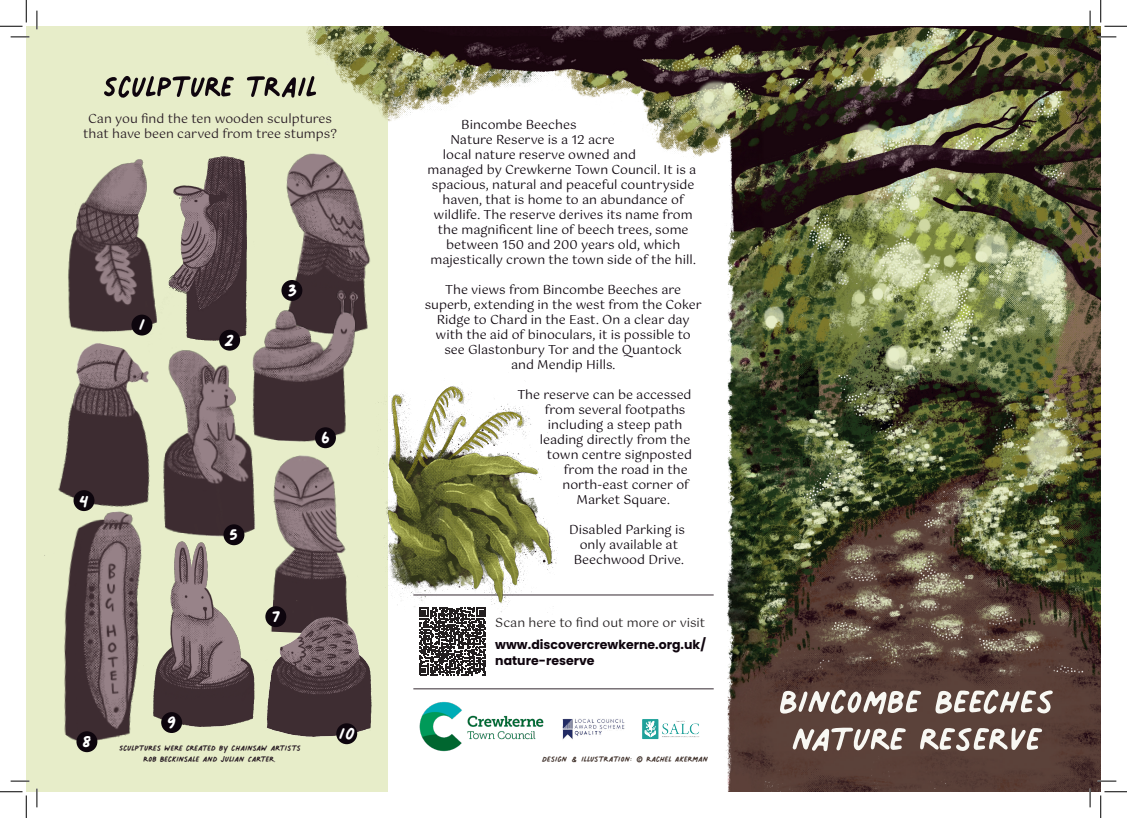
<style>
.page{position:relative;width:1127px;height:818px;background:#fff}
.page>*{position:absolute;margin:0;border:0;box-sizing:border-box;transform-origin:0 0}
.t1{font:68.75px "Palmer Lake Print";color:#f8f8f3}
.t2{font:62.5px "Palmer Lake Print";color:#0f050e;scale:.9 1}
.t3{font:37.25px "Palmer Lake Print";color:#fff}
.t4{font:16.25px "Palmer Lake Print";color:#261922}
.t5{font:16.25px "Palmer Lake Print";color:#42332d}
.t6{font:12.5px/15px "Gotu";color:#0d050d;text-align:center}
.t7{font:700 12.5px/22.5px "Poppins";color:#0f050e}
.t8{font:12.5px/15px "Gotu";color:#261922;text-align:center}
.s1{font-family:"Gotu";font-weight:400;color:#231f20}
</style>
<div class="page">
<img style="left:26px;top:26px;width:1074px;height:766px">
<img style="left:633px;top:714px;width:75px;height:30px">
<img style="left:418px;top:701px;width:129px;height:52px">
<img style="left:558px;top:714px;width:70px;height:28px">
<svg style="left:419px;top:617px;width:67px;height:58px"></svg>
<hr style="left:413px;top:688px;width:300px;height:1px;background:#342830">
<hr style="left:413px;top:595px;width:300px;height:1px;background:#342830">
<img style="left:372px;top:370px;width:188px;height:247px">
<img style="left:65px;top:150px;width:94px;height:186px">
<div style="left:131px;top:315px;width:21px;height:20px;background:#0d050d;border-radius:50%"></div>
<img style="left:260px;top:450px;width:107px;height:185px">
<svg style="left:265px;top:606px;width:21px;height:21px"></svg>
<img style="left:159px;top:146px;width:97px;height:199px">
<div style="left:219px;top:330px;width:21px;height:21px;background:#0d050d;border-radius:50%"></div>
<img style="left:268px;top:148px;width:116px;height:192px">
<div style="left:281px;top:280px;width:21px;height:21px;background:#0d050d;border-radius:50%"></div>
<img style="left:44px;top:338px;width:137px;height:160px">
<div style="left:73px;top:490px;width:21px;height:21px;background:#0d050d;border-radius:50%"></div>
<img style="left:153px;top:345px;width:117px;height:201px">
<div style="left:223px;top:524px;width:21px;height:21px;background:#0d050d;border-radius:50%"></div>
<img style="left:244px;top:286px;width:120px;height:158px">
<div style="left:315px;top:427px;width:21px;height:21px;background:#0d050d;border-radius:50%"></div>
<img style="left:40px;top:498px;width:127px;height:258px">
<div style="left:76px;top:731px;width:21px;height:21px;background:#0d050d;border-radius:50%"></div>
<img style="left:143px;top:532px;width:117px;height:196px">
<div style="left:161px;top:712px;width:21px;height:21px;background:#0d050d;border-radius:50%"></div>
<img style="left:261px;top:609px;width:115px;height:129px">
<div style="left:336px;top:723px;width:21px;height:21px;background:#0d050d;border-radius:50%"></div>
<svg style="left:11px;top:36px;width:18px;height:2px"></svg>
<svg style="left:1097px;top:36px;width:18px;height:2px"></svg>
<svg style="left:11px;top:780px;width:18px;height:2px"></svg>
<svg style="left:1097px;top:780px;width:18px;height:2px"></svg>
<svg style="left:36px;top:11px;width:2px;height:18px"></svg>
<svg style="left:36px;top:788px;width:2px;height:19px"></svg>
<svg style="left:1088px;top:11px;width:2px;height:18px"></svg>
<svg style="left:1088px;top:788px;width:2px;height:19px"></svg>
<svg style="left:0;top:0;width:27px;height:27px"></svg>
<svg style="left:0;top:791px;width:27px;height:27px"></svg>
<svg style="left:1100px;top:0;width:26px;height:27px"></svg>
<svg style="left:1100px;top:791px;width:26px;height:27px"></svg>
<p class="t2" style="left:103px;top:55px;width:240px">Sculpture trail</p>
<p class="t8" style="left:83px;top:111px;width:255px">Can you find the ten wooden sculptures that have been carved from tree stumps?</p>
<p class="t6" style="left:461px;top:117px;width:117px">Bincombe Beeches</p>
<p class="t6" style="left:450px;top:132px;width:166px">Nature Reserve is a 12 acre</p>
<p class="t6" style="left:443px;top:147px;width:194px">local nature reserve owned and</p>
<p class="t6" style="left:427px;top:162px;width:270px">managed by Crewkerne Town Council. It is a</p>
<p class="t6" style="left:432px;top:177px;width:264px">spacious, natural and peaceful countryside</p>
<p class="t6" style="left:442px;top:192px;width:243px">haven, that is home to an abundance of</p>
<p class="t6" style="left:433px;top:207px;width:260px">wildlife. The reserve derives its name from</p>
<p class="t6" style="left:438px;top:222px;width:252px">the magnificent line of beech trees, some</p>
<p class="t6" style="left:446px;top:237px;width:236px">between 150 and 200 years old, which</p>
<p class="t6" style="left:430px;top:252px;width:267px">majestically crown the town side of the hill.</p>
<p class="t6" style="left:424px;top:282px;width:278px">The views from Bincombe Beeches are superb, extending in the west from the Coker Ridge to Chard in the East. On a clear day with the aid of binoculars, it is possible to see Glastonbury Tor and the Quantock<br>and Mendip Hills.</p>
<p class="t6" style="left:517px;top:387px;width:176px">The reserve can be accessed</p>
<p class="t6" style="left:544px;top:402px;width:142px">from several footpaths</p>
<p class="t6" style="left:547px;top:417px;width:136px">including a steep path</p>
<p class="t6" style="left:539px;top:432px;width:152px">leading directly from the</p>
<p class="t6" style="left:547px;top:447px;width:147px">town centre signposted</p>
<p class="t6" style="left:563px;top:462px;width:125px">from the road in the</p>
<p class="t6" style="left:562px;top:477px;width:128px">north-east corner of</p>
<p class="t6" style="left:576px;top:492px;width:95px">Market Square.</p>
<p class="t6" style="left:569px;top:522px;width:117px">Disabled Parking is only available at<br>Beechwood Drive.</p>
<p class="t3" style="left:288px;top:271px;width:11px">3</p>
<p class="t3" style="left:139px;top:305px;width:7px">1</p>
<p class="t3" style="left:224px;top:321px;width:11px">2</p>
<p class="t3" style="left:321px;top:419px;width:10px">6</p>
<p class="t3" style="left:79px;top:482px;width:10px">4</p>
<p class="t3" style="left:230px;top:515px;width:10px">5</p>
<p class="t3" style="left:272px;top:597px;width:9px">7</p>
<p class="t3" style="left:82px;top:722px;width:11px">8</p>
<p class="t3" style="left:167px;top:703px;width:11px">9</p>
<p class="t4" style="left:119px;top:739px;width:183px">Sculptures were created by chainsaw artists</p>
<p class="t4" style="left:143px;top:750px;width:134px">Rob Beckinsale and Julian Carter.</p>
<p class="t3" style="left:339px;top:714px;width:17px">10</p>
<p class="t7" style="left:495px;top:611px;width:212px"><span class="s1">Scan here to find out more or visit </span>www.discovercrewkerne.org.uk/</p>
<p class="t7" style="left:495px;top:650px;width:101px">nature-reserve</p>
<p class="t5" style="left:542px;top:751px;width:167px">Design &amp; illustration: © Rachel Akerman</p>
<p class="t1" style="left:779px;top:666px;width:276px">Bincombe Beeches</p>
<p class="t1" style="left:792px;top:704px;width:251px">nature reserve</p>
</div>
